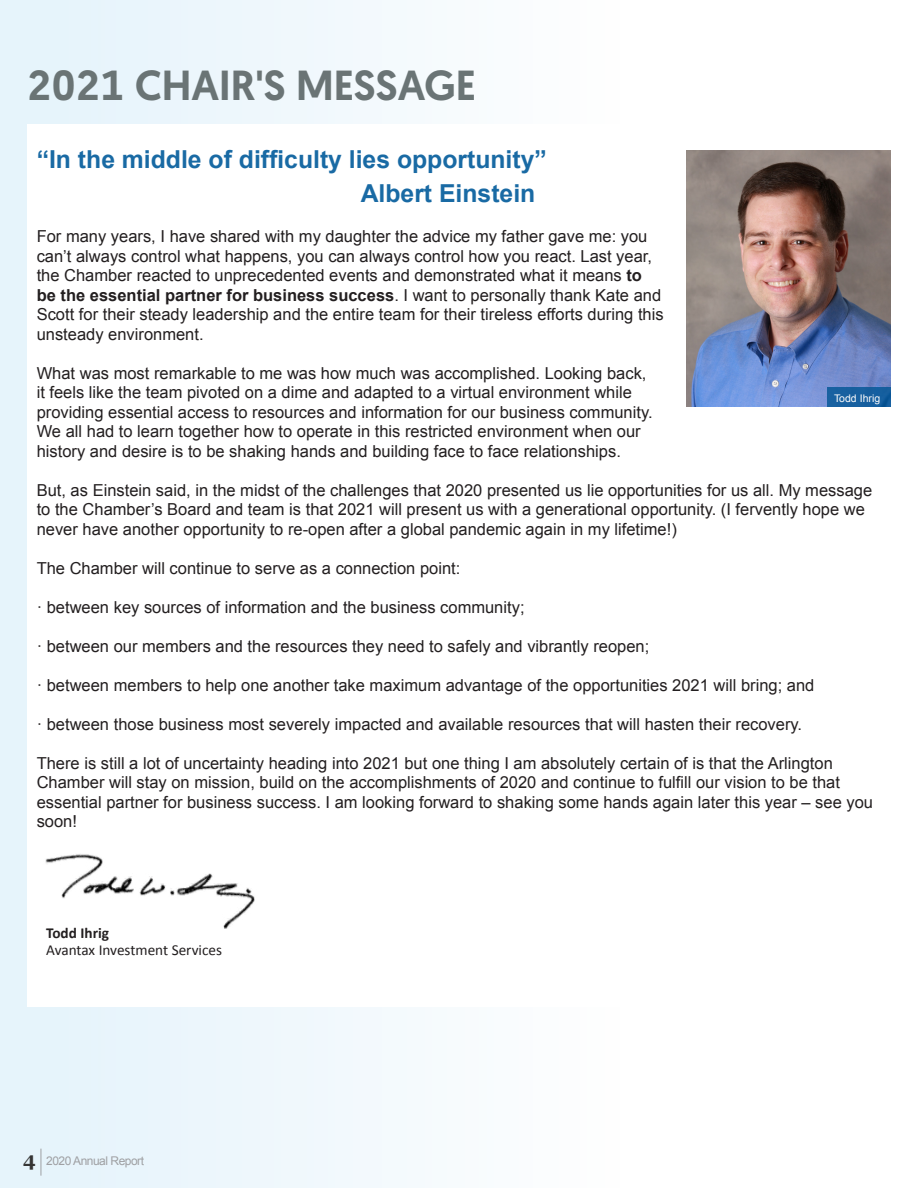
<style>
.page{position:relative;width:918px;height:1188px;background:#fff}
.page>*{position:absolute;margin:0;border:0;box-sizing:border-box;transform-origin:0 0}
.t1{font:500 42px "Geomanist";color:#6a7475}
.t2{font:700 24.75px "Arial";color:#196aa4}
.t3{font:16.5px/19.5px "Arial";color:#231f20}
.t4{font:15.3px "Calibri";color:#231f20}
.t5{font:700 15.3px "Calibri";color:#231f20}
.t6{font:12px "Arial";letter-spacing:-.04em;color:#9fa0a3}
.t7{font:10.5px "Arial";color:#fcfcfc}
.s1{font-weight:700}
.s2{font-family:"Georgia";font-weight:700;font-size:19.5px;color:#353534}
</style>
<div class="page">
<div style="left:0;top:0;width:918px;height:1188px;background:linear-gradient(to right,#e6f4fb,#fff)"></div>
<div style="left:27px;top:125px;width:864px;height:882px;background:#fff"></div>
<img style="left:686px;top:150px;width:205px;height:257px">
<div style="left:827px;top:388px;width:64px;height:19px;background:#1760a0"></div>
<img style="left:45px;top:854px;width:210px;height:74px">
<svg style="left:41px;top:1149px;width:1px;height:27px"></svg>
<p class="t1" style="left:27px;top:58px;width:451px">2021 CHAIR'S MESSAGE</p>
<p class="t2" style="left:37px;top:143px;width:512px">“In the middle of difficulty lies opportunity”</p>
<p class="t2" style="left:361px;top:177px;width:176px">Albert Einstein</p>
<p class="t3" style="left:37px;top:227px;width:629px">For many years, I have shared with my daughter the advice my father gave me: you can’t always control what happens, you can always control how you react. Last year, the Chamber reacted to unprecedented events and demonstrated what it means <span class="s1">to be the essential partner for business success</span>. I want to personally thank Kate and Scott for their steady leadership and the entire team for their tireless efforts during this unsteady environment.</p>
<p class="t3" style="left:37px;top:363px;width:617px">What was most remarkable to me was how much was accomplished. Looking back, it feels like the team pivoted on a dime and adapted to a virtual environment while providing essential access to resources and information for our business community.<br>We all had to learn together how to operate in this restricted environment when our history and desire is to be shaking hands and building face to face relationships.</p>
<p class="t3" style="left:37px;top:480px;width:837px">But, as Einstein said, in the midst of the challenges that 2020 presented us lie opportunities for us all. My message to the Chamber’s Board and team is that 2021 will present us with a generational opportunity. (I fervently hope we never have another opportunity to re-open after a global pandemic again in my lifetime!)</p>
<p class="t3" style="left:37px;top:558px;width:425px">The Chamber will continue to serve as a connection point:</p>
<p class="t3" style="left:37px;top:597px;width:489px">· between key sources of information and the business community;</p>
<p class="t3" style="left:37px;top:636px;width:614px">· between our members and the resources they need to safely and vibrantly reopen;</p>
<p class="t3" style="left:37px;top:675px;width:779px">· between members to help one another take maximum advantage of the opportunities 2021 will bring; and</p>
<p class="t3" style="left:37px;top:714px;width:767px">· between those business most severely impacted and available resources that will hasten their recovery.</p>
<p class="t3" style="left:37px;top:753px;width:838px">There is still a lot of uncertainty heading into 2021 but one thing I am absolutely certain of is that the Arlington Chamber will stay on mission, build on the accomplishments of 2020 and continue to fulfill our vision to be that essential partner for business success. I am looking forward to shaking some hands again later this year – see you soon!</p>
<p class="t7" style="left:834px;top:391px;width:48px">Todd Ihrig</p>
<p class="t5" style="left:46px;top:922px;width:64px">Todd Ihrig</p>
<p class="t4" style="left:46px;top:939px;width:177px">Avantax Investment Services</p>
<p class="t6" style="left:23px;top:1153px;width:123px"><span class="s2">4</span> 2020 Annual Report</p>
</div>
